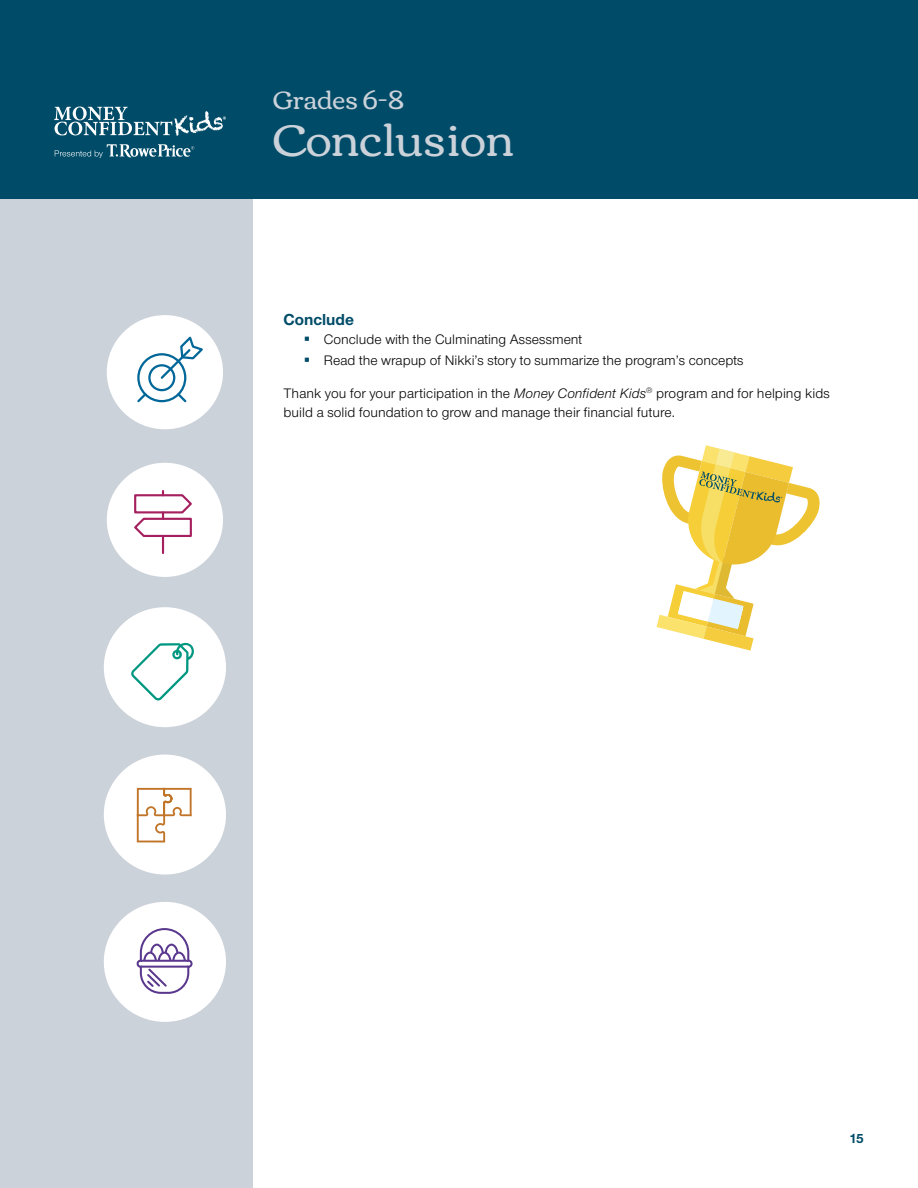
<style>
.page{position:relative;width:918px;height:1188px;background:#fff}
.page>*{position:absolute;margin:0;border:0;box-sizing:border-box;transform-origin:0 0}
.t1{font:45px "Corben";color:#ccd2da}
.t2{font:25.5px "Corben";color:#ccd2da}
.t3{font:700 16.5px "Nimbus Sans Novus";color:#004c68}
.t4{font:14.25px/19.5px "Nimbus Sans Novus";color:#000}
.t5{font:700 13.5px "Nimbus Sans Novus";color:#004c68}
.s1{color:#004c68}
.s2{font-style:italic}
</style>
<div class="page">
<div style="left:0;top:0;width:252px;height:1188px;background:#ccd2da"></div>
<div style="left:0;top:0;width:918px;height:199px;background:#004c68"></div>
<svg style="left:54px;top:107px;width:172px;height:29px"></svg>
<svg style="left:55px;top:144px;width:139px;height:14px"></svg>
<svg style="left:657px;top:445px;width:163px;height:206px"></svg>
<div style="left:104px;top:902px;width:122px;height:120px;background:#fff;border-radius:50%"></div>
<svg style="left:136px;top:928px;width:57px;height:90px"></svg>
<div style="left:107px;top:315px;width:116px;height:114px;background:#fff;border-radius:50%"></div>
<div style="left:148px;top:364px;width:27px;height:27px;border:2px solid #006798;border-radius:50%"></div>
<div style="left:137px;top:353px;width:49px;height:49px;border:2px solid #006798;border-radius:50%"></div>
<svg style="left:137px;top:391px;width:12px;height:12px"></svg>
<svg style="left:175px;top:391px;width:12px;height:12px"></svg>
<svg style="left:159px;top:336px;width:44px;height:45px"></svg>
<div style="left:107px;top:463px;width:116px;height:114px;background:#fff;border-radius:50%"></div>
<svg style="left:134px;top:491px;width:58px;height:62px"></svg>
<div style="left:104px;top:607px;width:122px;height:120px;background:#fff;border-radius:50%"></div>
<svg style="left:131px;top:642px;width:63px;height:59px"></svg>
<div style="left:104px;top:755px;width:122px;height:120px;background:#fff;border-radius:50%"></div>
<svg style="left:137px;top:788px;width:55px;height:55px"></svg>
<h2 class="t2" style="left:273px;top:81px;width:132px">Grades 6–8</h2>
<h1 class="t1" style="left:273px;top:108px;width:243px">Conclusion</h1>
<p class="t3" style="left:284px;top:308px;width:72px">Conclude</p>
<p class="t4" style="left:304px;top:329px;width:280px"><span class="s1">▪</span> Conclude with the Culminating Assessment</p>
<p class="t4" style="left:304px;top:350px;width:441px"><span class="s1">▪</span> Read the wrapup of Nikki’s story to summarize the program’s concepts</p>
<p class="t4" style="left:283px;top:383px;width:548px">Thank you for your participation in the <span class="s2">Money Confident Kids</span><sup>®</sup> program and for helping kids build a solid foundation to grow and manage their financial future.</p>
<p class="t5" style="left:849px;top:1129px;width:16px">15</p>
</div>
